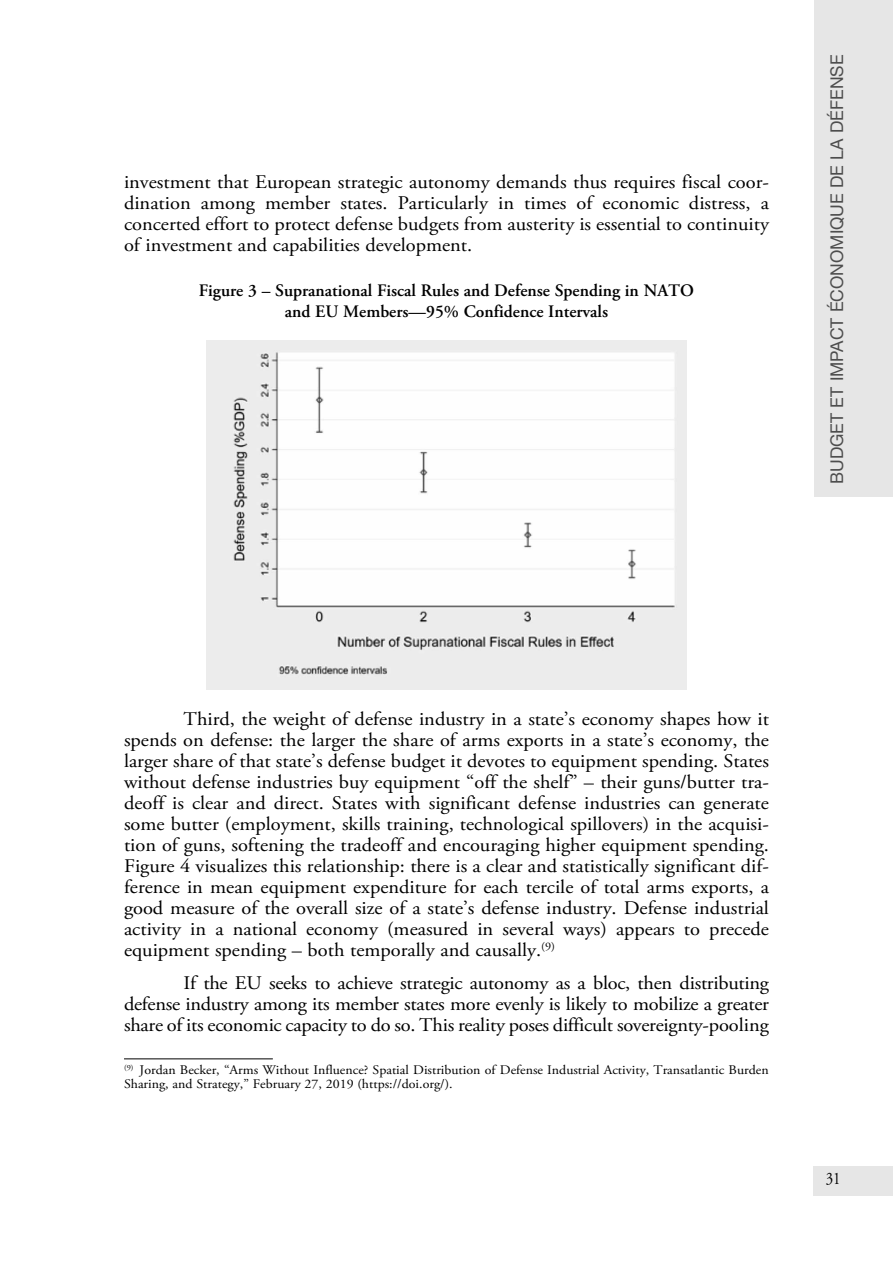
<style>
.page{position:relative;width:893px;height:1265px;background:#fff}
.page>*{position:absolute;margin:0;border:0;box-sizing:border-box;transform-origin:0 0}
.t1{font:19.25px/21px "Adobe Garamond Pro";color:#000;text-align:justify;scale:1.06 1}
.t2{font:600 17.5px/21px "Adobe Garamond Pro";color:#000;text-align:center}
.t3{font:17.5px "Helvetica Neue";color:#4d4d4d}
.t4{font:17.5px "Adobe Garamond Pro";color:#000;scale:.85 1}
.t5{font:13.12px/14px "Adobe Garamond Pro";color:#000;scale:1.06 1}
</style>
<div class="page">
<div style="left:814px;top:1166px;width:79px;height:30px;background:#e6e6e6"></div>
<hr style="left:124px;top:1059px;width:149px;height:1px;background:#000">
<div style="left:814px;top:0;width:79px;height:496px;background:#e6e6e6"></div>
<img style="left:206px;top:341px;width:481px;height:349px">
<p class="t1" style="left:124px;top:173px;width:610px">investment that European strategic autonomy demands thus requires fiscal coor&shy;dination among member states. Particularly in times of economic distress, a concerted effort to protect defense budgets from austerity is essential to continuity of investment and capabilities development.</p>
<p class="t2" style="left:199px;top:281px;width:497px">Figure 3 – Supranational Fiscal Rules and Defense Spending in NATO and EU Members—95% Confidence Intervals</p>
<p class="t3" style="left:827px;top:484px;width:431px;rotate:-90deg">BUDGET ET IMPACT ÉCONOMIQUE DE LA DÉFENSE</p>
<p class="t1" style="left:124px;top:710px;width:610px;text-indent:60px">Third, the weight of defense industry in a state’s economy shapes how it spends on defense: the larger the share of arms exports in a state’s economy, the larger share of that state’s defense budget it devotes to equipment spending. States without defense industries buy equipment “off the shelf” – their guns/butter tra&shy;deoff is clear and direct. States with significant defense industries can generate some butter (employment, skills training, technological spillovers) in the acquisi&shy;tion of guns, softening the tradeoff and encouraging higher equipment spending.<br>Figure 4 visualizes this relationship: there is a clear and statistically significant dif&shy;ference in mean equipment expenditure for each tercile of total arms exports, a good measure of the overall size of a state’s defense industry. Defense industrial activity in a national economy (measured in several ways) appears to precede equipment spending – both temporally and causally.<sup>(9)</sup></p>
<p class="t1" style="left:124px;top:975px;width:610px;text-indent:60px">If the EU seeks to achieve strategic autonomy as a bloc, then distributing defense industry among its member states more evenly is likely to mobilize a greater share of its economic capacity to do so. This reality poses difficult sovereignty-pooling</p>
<p class="t5" style="left:124px;top:1064px;width:610px"><sup>(9)</sup> Jordan Becker, “Arms Without Influence? Spatial Distribution of Defense Industrial Activity, Transatlantic Burden<br>Sharing, and Strategy,” February 27, 2019 (https://doi.org/).</p>
<p class="t4" style="left:826px;top:1171px;width:19px">31</p>
</div>
